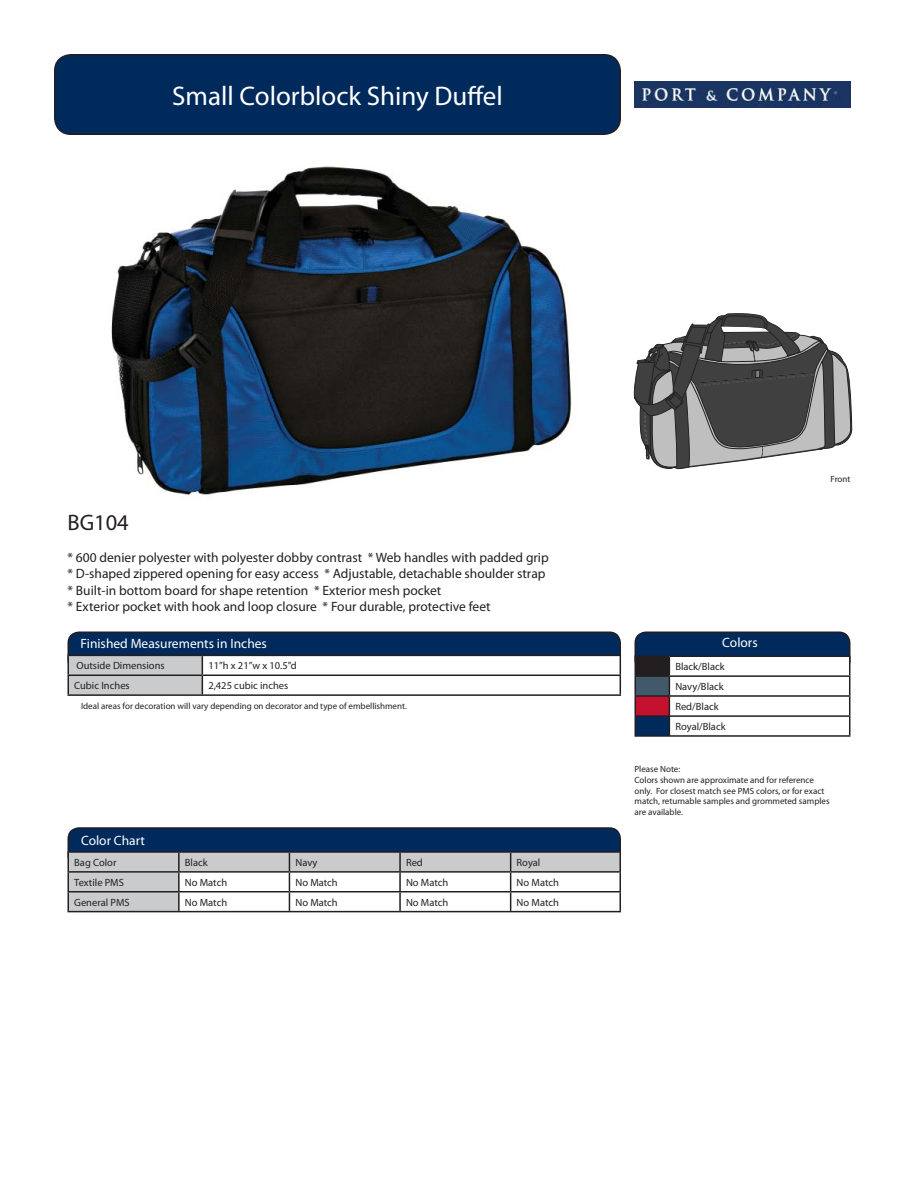
<style>
.page{position:relative;width:918px;height:1188px;background:#fff}
.page>*{position:absolute;margin:0;border:0;box-sizing:border-box;transform-origin:0 0}
.t1{font:27px "Myriad Pro";color:#fff}
.t2{font:22.5px "Myriad Pro";color:#231f20}
.t3{font:13.5px/16.2px "Myriad Pro";color:#231f20}
.t4{font:13.5px "Myriad Pro";color:#fff}
.t5{font:10.5px/20px "Myriad Pro";color:#231f20}
.t6{font:9px/10.8px "Myriad Pro";color:#231f20}
</style>
<div class="page">
<div style="left:68px;top:828px;width:552px;height:39px;background:#002a5c;border-radius:11px"></div>
<div style="left:68px;top:827px;width:553px;height:41px;border:2px solid #231f20;border-radius:11px"></div>
<div style="left:68px;top:632px;width:552px;height:39px;background:#002a5c;border-radius:11px"></div>
<div style="left:68px;top:632px;width:553px;height:40px;border:2px solid #231f20;border-radius:11px"></div>
<div style="left:635px;top:632px;width:215px;height:39px;background:#002a5c;border-radius:11px"></div>
<div style="left:635px;top:632px;width:216px;height:40px;border:2px solid #231f20;border-radius:11px"></div>
<div style="left:55px;top:55px;width:565px;height:79px;background:#002a5c;border-radius:16px"></div>
<div style="left:54px;top:54px;width:567px;height:81px;border:2px solid #231f20;border-radius:16px"></div>
<img style="left:634px;top:82px;width:216px;height:25px">
<div style="left:635px;top:656px;width:34px;height:20px;background:#231f20"></div>
<div style="left:669px;top:656px;width:181px;height:20px;background:#fff"></div>
<div style="left:635px;top:676px;width:34px;height:20px;background:#415968"></div>
<div style="left:635px;top:696px;width:34px;height:20px;background:#c41130"></div>
<div style="left:635px;top:716px;width:34px;height:20px;background:#002a5c"></div>
<hr style="left:634px;top:656px;width:35px;height:1px;background:#231f20">
<hr style="left:669px;top:656px;width:181px;height:1px;background:#231f20">
<hr style="left:634px;top:675px;width:35px;height:2px;background:#231f20">
<hr style="left:669px;top:675px;width:181px;height:2px;background:#231f20">
<hr style="left:669px;top:695px;width:181px;height:2px;background:#231f20">
<hr style="left:669px;top:715px;width:181px;height:2px;background:#231f20">
<svg style="left:849px;top:657px;width:1px;height:78px"></svg>
<hr style="left:634px;top:735px;width:216px;height:2px;background:#231f20">
<hr style="left:634px;top:695px;width:35px;height:2px;background:#231f20">
<svg style="left:634px;top:657px;width:2px;height:78px"></svg>
<svg style="left:669px;top:657px;width:1px;height:78px"></svg>
<hr style="left:634px;top:715px;width:35px;height:2px;background:#231f20">
<svg style="left:68px;top:655px;width:553px;height:39px"></svg>
<hr style="left:68px;top:694px;width:553px;height:2px;background:#231f20">
<hr style="left:68px;top:851px;width:111px;height:2px;background:#231f20">
<hr style="left:179px;top:851px;width:110px;height:2px;background:#231f20">
<hr style="left:289px;top:851px;width:111px;height:2px;background:#231f20">
<hr style="left:400px;top:851px;width:111px;height:2px;background:#231f20">
<hr style="left:511px;top:851px;width:110px;height:2px;background:#231f20">
<svg style="left:68px;top:852px;width:553px;height:59px"></svg>
<hr style="left:68px;top:911px;width:553px;height:1px;background:#231f20">
<img style="left:111px;top:166px;width:461px;height:330px">
<svg style="left:633px;top:313px;width:219px;height:157px"></svg>
<h1 class="t1" style="left:172px;top:85px;width:332px">Small Colorblock Shiny Duffel</h1>
<h2 class="t2" style="left:68px;top:514px;width:63px">BG104</h2>
<p class="t3" style="left:68px;top:551px;width:483px">* 600 denier polyester with polyester dobby contrast * Web handles with padded grip * D-shaped zippered opening for easy access * Adjustable, detachable shoulder strap * Built-in bottom board for shape retention * Exterior mesh pocket<br>* Exterior pocket with hook and loop closure * Four durable, protective feet</p>
<p class="t4" style="left:81px;top:638px;width:188px">Finished Measurements in Inches</p>
<p class="t5" style="left:76px;top:657px;width:90px">Outside Dimensions</p>
<p class="t5" style="left:208px;top:657px;width:90px">11”h x 21”w x 10.5”d</p>
<p class="t5" style="left:74px;top:677px;width:57px">Cubic Inches</p>
<p class="t5" style="left:208px;top:677px;width:82px">2,425 cubic inches</p>
<p class="t6" style="left:81px;top:701px;width:327px">Ideal areas for decoration will vary depending on decorator and type of embellishment.</p>
<p class="t4" style="left:81px;top:835px;width:66px">Color Chart</p>
<p class="t5" style="left:74px;top:853px;width:44px">Bag Color</p>
<p class="t5" style="left:185px;top:853px;width:24px">Black</p>
<p class="t5" style="left:295px;top:853px;width:24px">Navy</p>
<p class="t5" style="left:406px;top:853px;width:18px">Red</p>
<p class="t5" style="left:517px;top:853px;width:25px">Royal</p>
<p class="t5" style="left:74px;top:873px;width:51px">Textile PMS</p>
<p class="t5" style="left:185px;top:873px;width:44px">No Match</p>
<p class="t5" style="left:295px;top:873px;width:44px">No Match</p>
<p class="t5" style="left:406px;top:873px;width:44px">No Match</p>
<p class="t5" style="left:517px;top:873px;width:44px">No Match</p>
<p class="t5" style="left:74px;top:893px;width:57px">General PMS</p>
<p class="t5" style="left:185px;top:893px;width:44px">No Match</p>
<p class="t5" style="left:295px;top:893px;width:44px">No Match</p>
<p class="t5" style="left:406px;top:893px;width:44px">No Match</p>
<p class="t5" style="left:517px;top:893px;width:44px">No Match</p>
<p class="t4" style="left:722px;top:637px;width:37px">Colors</p>
<p class="t5" style="left:675px;top:658px;width:52px">Black/Black<br>Navy/Black<br>Red/Black<br>Royal/Black</p>
<p class="t6" style="left:831px;top:475px;width:21px">Front</p>
<p class="t6" style="left:634px;top:764px;width:197px">Please Note:<br>Colors shown are approximate and for reference only. For closest match see PMS colors, or for exact match, returnable samples and grommeted samples are available.</p>
</div>
